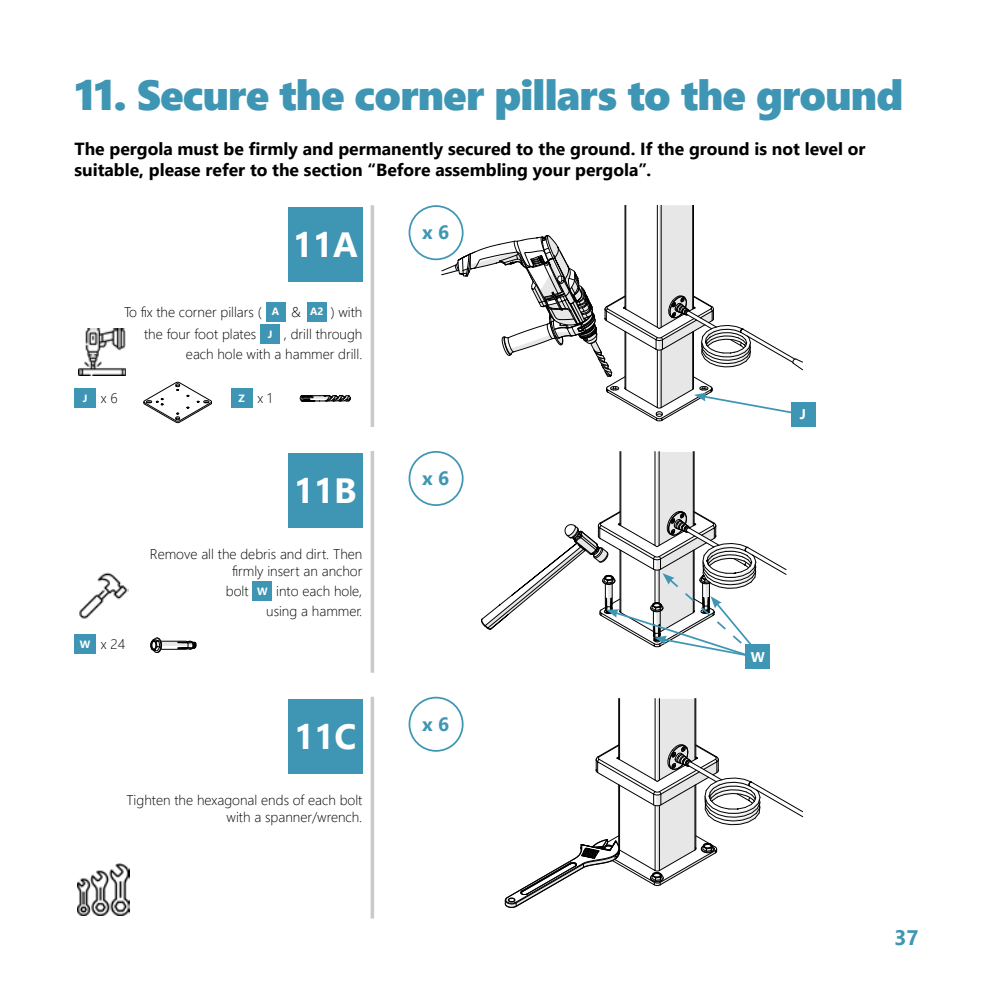
<style>
.page{position:relative;width:993px;height:993px;background:#fff}
.page>*{position:absolute;margin:0;border:0;box-sizing:border-box;transform-origin:0 0}
.t1{font:42px "Segoe UI Black";letter-spacing:-.02em;color:#3f96b4}
.t2{font:700 35px "Segoe UI";color:#fff}
.t3{font:700 21px "Segoe UI";color:#3f96b4}
.t4{font:700 19.25px "Segoe UI";color:#3f96b4}
.t5{font:700 17.5px/21px "Segoe UI";color:#000}
.t6{font:300 14px/16.8px "Segoe UI";color:#000;text-align:right}
.t7{font:700 14px "Segoe UI";color:#fff}
.s1{font-weight:700;font-size:10.5px;color:#fff}
</style>
<div class="page">
<svg style="left:370px;top:205px;width:4px;height:222px"></svg>
<div style="left:288px;top:208px;width:74px;height:74px;background:#3f96b4"></div>
<div style="left:265px;top:302px;width:20px;height:19px;background:#3f96b4"></div>
<div style="left:307px;top:302px;width:20px;height:19px;background:#3f96b4"></div>
<div style="left:260px;top:324px;width:20px;height:20px;background:#3f96b4"></div>
<svg style="left:370px;top:451px;width:4px;height:221px"></svg>
<div style="left:288px;top:453px;width:74px;height:74px;background:#3f96b4"></div>
<div style="left:252px;top:581px;width:20px;height:20px;background:#3f96b4"></div>
<svg style="left:370px;top:696px;width:4px;height:222px"></svg>
<div style="left:288px;top:699px;width:74px;height:74px;background:#3f96b4"></div>
<svg style="left:444px;top:205px;width:248px;height:30px"></svg>
<hr style="left:625px;top:205px;width:1px;height:104px;background:#000">
<hr style="left:624px;top:205px;width:1px;height:103px;background:#000">
<hr style="left:656px;top:205px;width:1px;height:122px;background:#000">
<hr style="left:660px;top:205px;width:1px;height:122px;background:#000">
<hr style="left:692px;top:205px;width:1px;height:104px;background:#000">
<hr style="left:693px;top:205px;width:1px;height:103px;background:#000">
<svg style="left:621px;top:452px;width:74px;height:58px;fill:#e7e7e7"></svg>
<hr style="left:619px;top:451px;width:1px;height:74px;background:#000">
<hr style="left:620px;top:451px;width:1px;height:74px;background:#000">
<hr style="left:654px;top:451px;width:1px;height:94px;background:#000">
<hr style="left:658px;top:451px;width:1px;height:94px;background:#000">
<hr style="left:692px;top:451px;width:1px;height:74px;background:#000">
<hr style="left:693px;top:451px;width:1px;height:74px;background:#000">
<svg style="left:151px;top:637px;width:45px;height:15px"></svg>
<div style="left:74px;top:634px;width:22px;height:19px;background:#3f96b4"></div>
<img style="left:79px;top:572px;width:50px;height:47px">
<svg style="left:144px;top:382px;width:68px;height:40px"></svg>
<div style="left:74px;top:388px;width:22px;height:20px;background:#3f96b4"></div>
<img style="left:78px;top:328px;width:47px;height:47px">
<div style="left:231px;top:388px;width:21px;height:20px;background:#3f96b4"></div>
<svg style="left:300px;top:395px;width:51px;height:6px"></svg>
<img style="left:78px;top:863px;width:51px;height:51px">
<div style="left:409px;top:206px;width:53px;height:53px;background:#fff;border-radius:50%"></div>
<div style="left:408px;top:205px;width:55px;height:55px;border:2px solid #3f96b4;border-radius:50%"></div>
<div style="left:408px;top:451px;width:55px;height:55px;border:2px solid #3f96b4;border-radius:50%"></div>
<div style="left:408px;top:696px;width:55px;height:55px;border:2px solid #3f96b4;border-radius:50%"></div>
<svg style="left:441px;top:235px;width:362px;height:186px"></svg>
<div style="left:790px;top:402px;width:25px;height:25px;background:#3f96b4"></div>
<svg style="left:481px;top:510px;width:321px;height:397px"></svg>
<div style="left:745px;top:644px;width:24px;height:25px;background:#3f96b4"></div>
<h1 class="t1" style="left:74px;top:65px;width:830px">11. Secure the corner pillars to the ground</h1>
<p class="t5" style="left:74px;top:137px;width:792px">The pergola must be firmly and permanently secured to the ground. If the ground is not level or suitable, please refer to the section “Before assembling your pergola”.</p>
<h2 class="t2" style="left:292px;top:212px;width:66px">11A</h2>
<p class="t6" style="left:124px;top:299px;width:240px;line-height:22.6px">To fix the corner pillars ( <span class="s1">A</span> &amp; <span class="s1">A2</span> ) with the four foot plates <span class="s1">J</span> , drill through</p>
<p class="t6" style="left:186px;top:344px;width:178px">each hole with a hammer drill.</p>
<p class="t6" style="left:83px;top:388px;width:36px"><span class="s1">J</span> x 6</p>
<p class="t6" style="left:238px;top:388px;width:35px"><span class="s1">Z</span> x 1</p>
<h2 class="t2" style="left:294px;top:457px;width:64px">11B</h2>
<p class="t6" style="left:80px;top:634px;width:47px"><span class="s1">W</span> x 24</p>
<p class="t6" style="left:150px;top:544px;width:214px">Remove all the debris and dirt. Then firmly insert an anchor</p>
<p class="t6" style="left:226px;top:579px;width:138px;line-height:19.8px">bolt <span class="s1">W</span> into each hole, using a hammer.</p>
<h2 class="t2" style="left:294px;top:703px;width:64px">11C</h2>
<p class="t6" style="left:126px;top:790px;width:237px">Tighten the hexagonal ends of each bolt with a spanner/wrench.</p>
<h3 class="t4" style="left:422px;top:214px;width:29px">x 6</h3>
<h3 class="t4" style="left:422px;top:460px;width:29px">x 6</h3>
<h3 class="t4" style="left:422px;top:705px;width:29px">x 6</h3>
<p class="t7" style="left:799px;top:401px;width:8px">J</p>
<p class="t7" style="left:750px;top:643px;width:16px">W</p>
<h3 class="t3" style="left:894px;top:917px;width:26px">37</h3>
</div>
